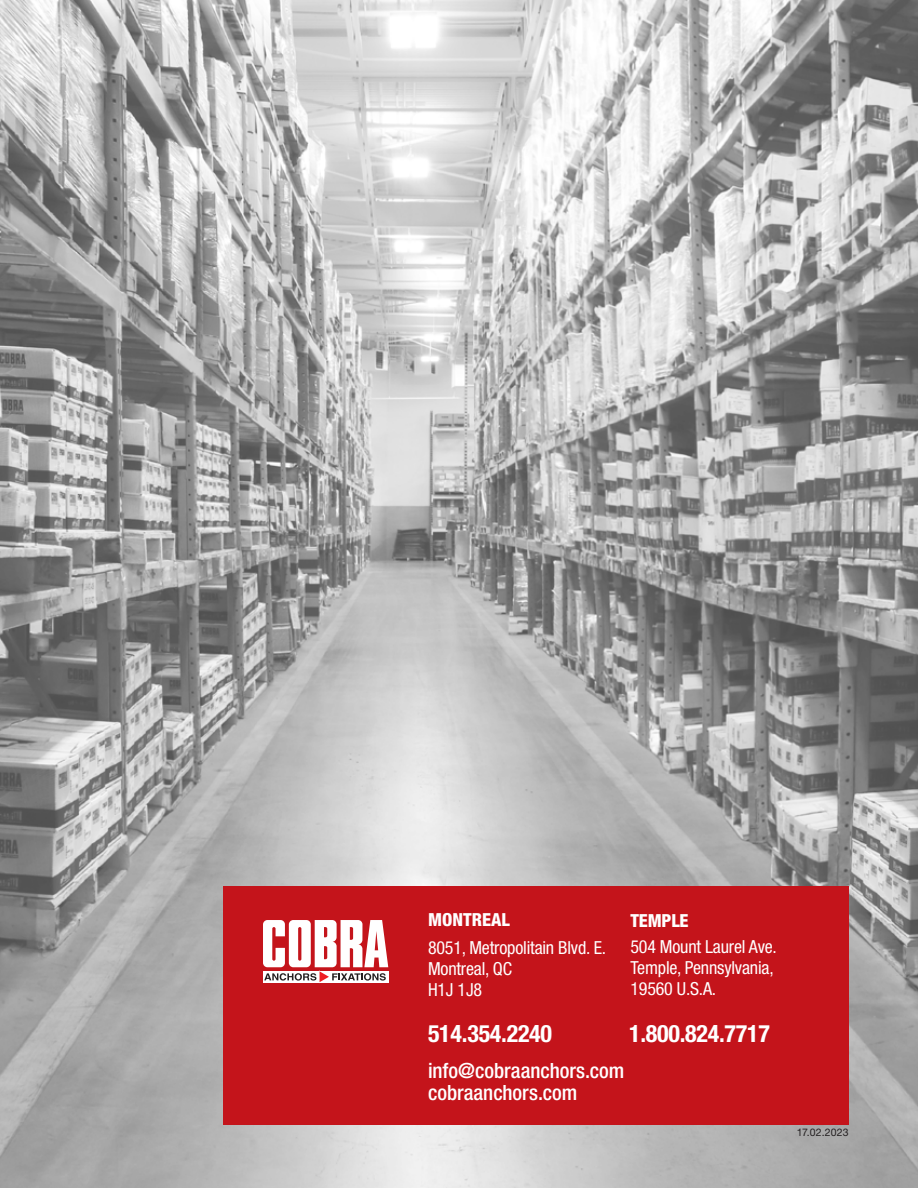
<style>
.page{position:relative;width:918px;height:1188px;background:#fff}
.page>*{position:absolute;margin:0;border:0;box-sizing:border-box;transform-origin:0 0}
.t1{font:700 condensed 24px "Helvetica Neue LT Std";letter-spacing:-.01em;color:#fff}
.t2{font:500 condensed 21px/22.5px "Helvetica Neue LT Std";color:#fff}
.t3{font:condensed 18px/21px "Helvetica Neue LT Std";letter-spacing:-.01em;color:#fff}
.t4{font:800 condensed 18px "Helvetica Neue LT Std";color:#fff}
.t5{font:10.5px "Helvetica Neue LT Std";letter-spacing:.005em;color:#231f20}
</style>
<div class="page">
<img style="left:0;top:0;width:918px;height:1188px">
<div style="left:224px;top:887px;width:625px;height:238px;background:#c4141b"></div>
<svg style="left:263px;top:920px;width:125px;height:63px"></svg>
<p class="t4" style="left:428px;top:909px;width:83px">MONTREAL</p>
<p class="t3" style="left:428px;top:937px;width:180px">8051, Metropolitain Blvd. E.<br>Montreal, QC<br>H1J 1J8</p>
<p class="t4" style="left:630px;top:909px;width:60px">TEMPLE</p>
<p class="t3" style="left:630px;top:936px;width:148px">504 Mount Laurel Ave.<br>Temple, Pennsylvania,<br>19560 U.S.A.</p>
<h1 class="t1" style="left:428px;top:1018px;width:126px">514.354.2240</h1>
<h1 class="t1" style="left:629px;top:1018px;width:142px">1.800.824.7717</h1>
<p class="t2" style="left:428px;top:1059px;width:198px">info@cobraanchors.com cobraanchors.com</p>
<p class="t5" style="left:797px;top:1126px;width:53px">17.02.2023</p>
</div>
